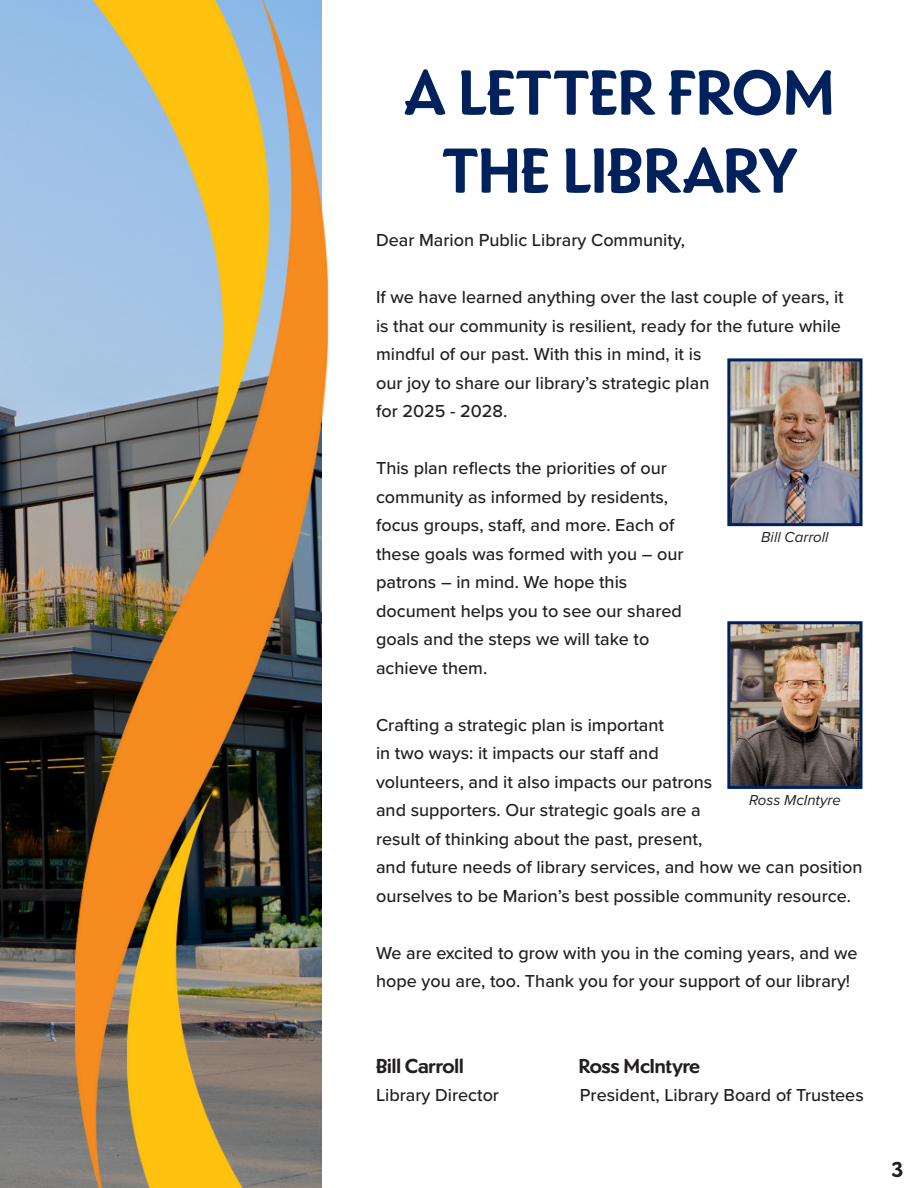
<style>
.page{position:relative;width:918px;height:1188px;background:#fff}
.page>*{position:absolute;margin:0;border:0;box-sizing:border-box;transform-origin:0 0}
.t1{font:700 66px "Dundee";letter-spacing:.01em;color:#00215c}
.t2{font:700 22.5px "Dundee";color:#231f20}
.t3{font:700 21px "Dundee";color:#231f20}
.t4{font:500 18px/28.5px "Proxima Nova";color:#231f20}
.t5{font:italic 15px "Proxima Nova";color:#231f20}
</style>
<div class="page">
<img style="left:0;top:0;width:76px;height:1188px">
<img style="left:76px;top:0;width:253px;height:1188px">
<img style="left:731px;top:362px;width:127px;height:160px">
<div style="left:727px;top:358px;width:135px;height:168px;border:3px solid #00215c"></div>
<img style="left:731px;top:625px;width:127px;height:160px">
<div style="left:727px;top:621px;width:135px;height:168px;border:3px solid #00215c"></div>
<p class="t1" style="left:406px;top:54px;width:430px">A LETTER FROM</p>
<p class="t1" style="left:443px;top:132px;width:355px">THE LIBRARY</p>
<p class="t4" style="left:376px;top:225px;width:311px">Dear Marion Public Library Community,</p>
<p class="t4" style="left:376px;top:282px;width:469px">If we have learned anything over the last couple of years, it is that our community is resilient, ready for the future while mindful of our past. With this in mind, it is<br>our joy to share our library’s strategic plan<br>for 2025 - 2028.</p>
<p class="t4" style="left:376px;top:453px;width:309px">This plan reflects the priorities of our community as informed by residents, focus groups, staff, and more. Each of these goals was formed with you – our patrons – in mind. We hope this</p>
<p class="t4" style="left:376px;top:596px;width:307px">document helps you to see our shared goals and the steps we will take to achieve them.</p>
<p class="t5" style="left:761px;top:526px;width:69px">Bill Carroll</p>
<p class="t4" style="left:376px;top:710px;width:488px">Crafting a strategic plan is important<br>in two ways: it impacts our staff and<br>volunteers, and it also impacts our patrons<br>and supporters. Our strategic goals are a<br>result of thinking about the past, present,<br>and future needs of library services, and how we can position ourselves to be Marion’s best possible community resource.</p>
<p class="t5" style="left:749px;top:789px;width:93px">Ross McIntyre</p>
<p class="t4" style="left:376px;top:938px;width:483px">We are excited to grow with you in the coming years, and we hope you are, too. Thank you for your support of our library!</p>
<p class="t3" style="left:376px;top:1053px;width:89px">Bill Carroll</p>
<p class="t3" style="left:579px;top:1053px;width:123px">Ross McIntyre</p>
<p class="t4" style="left:376px;top:1080px;width:125px">Library Director</p>
<p class="t4" style="left:580px;top:1080px;width:285px">President, Library Board of Trustees</p>
<p class="t2" style="left:891px;top:1157px;width:15px">3</p>
</div>
